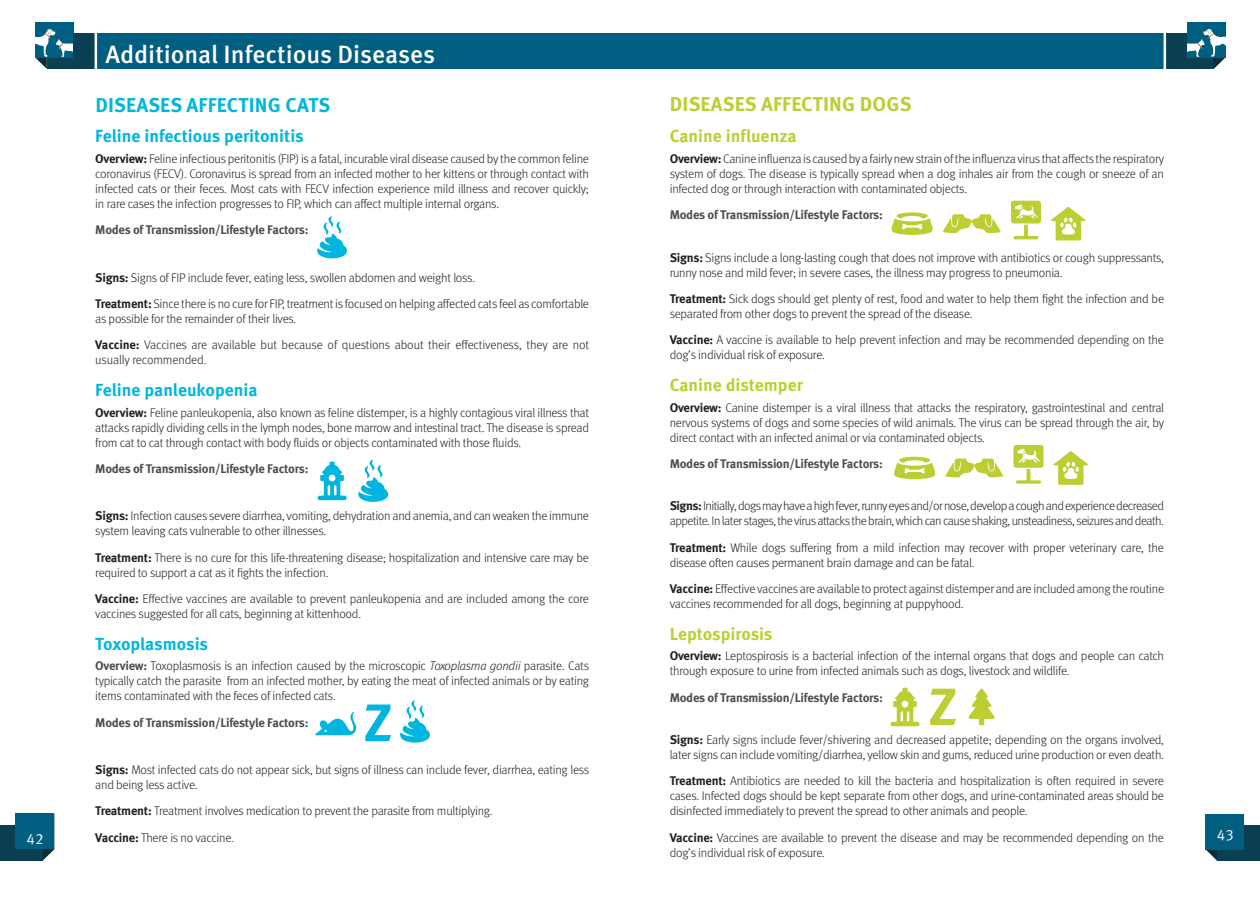
<style>
.page{position:relative;width:1260px;height:900px;background:#fff}
.page>*{position:absolute;margin:0;border:0;box-sizing:border-box;transform-origin:0 0}
.t1{font:500 25px "Meta OT";color:#fff}
.Real_Subhead{font:700 20px "Meta OT";letter-spacing:.01em;color:#bcce32}
.Real_Subhead-2{font:700 20px "Meta OT";letter-spacing:.01em;color:#00b6de}
.Real_Subhead-3{font:700 17.5px "Meta OT";color:#00b6de}
.Real_Subhead-4{font:700 17.5px "Meta OT";color:#bcce32}
.t2{font:15px "Meta OT Norm";color:#fff}
.Body_Copy{font:300 12.5px/15px "Meta OT";letter-spacing:-.02em;color:#231f20}
.Body_Copy-2{font:700 12.5px "Meta OT";letter-spacing:-.02em;color:#4b4c4d}
.Body_Copy-3{font:300 12.5px/15px "Meta OT";letter-spacing:-.04em;color:#231f20}
.s1{font-weight:700}
.s2{font-weight:700;color:#4b4c4d}
.s3{font-style:italic}
</style>
<div class="page">
<div style="left:0;top:825px;width:43px;height:36px;background:#0b3f53"></div>
<svg style="left:43px;top:849px;width:11px;height:12px"></svg>
<div style="left:16px;top:813px;width:38px;height:36px;background:#005e80"></div>
<div style="left:60px;top:33px;width:571px;height:36px;background:#005e80"></div>
<div style="left:47px;top:34px;width:48px;height:35px;background:#0b3f53"></div>
<hr style="left:95px;top:12px;width:2px;height:81px;background:#fff">
<div style="left:73px;top:33px;width:11px;height:35px;background:#0b3f53"></div>
<div style="left:630px;top:33px;width:571px;height:36px;background:#005e80"></div>
<div style="left:1166px;top:34px;width:48px;height:35px;background:#0b3f53"></div>
<hr style="left:1164px;top:12px;width:2px;height:81px;background:#fff">
<div style="left:1176px;top:33px;width:11px;height:35px;background:#0b3f53"></div>
<div style="left:1217px;top:825px;width:43px;height:36px;background:#0b3f53"></div>
<svg style="left:1205px;top:849px;width:12px;height:12px"></svg>
<div style="left:1205px;top:814px;width:39px;height:35px;background:#005e80"></div>
<svg style="left:943px;top:214px;width:58px;height:19px"></svg>
<svg style="left:945px;top:459px;width:58px;height:19px"></svg>
<svg style="left:315px;top:712px;width:41px;height:23px"></svg>
<svg style="left:968px;top:689px;width:27px;height:36px"></svg>
<svg style="left:891px;top:212px;width:42px;height:23px"></svg>
<svg style="left:894px;top:457px;width:42px;height:22px"></svg>
<svg style="left:1051px;top:207px;width:35px;height:34px"></svg>
<svg style="left:1053px;top:451px;width:35px;height:34px"></svg>
<svg style="left:1011px;top:201px;width:30px;height:38px"></svg>
<svg style="left:1013px;top:445px;width:30px;height:39px"></svg>
<svg style="left:317px;top:461px;width:30px;height:39px"></svg>
<svg style="left:890px;top:688px;width:30px;height:38px"></svg>
<svg style="left:317px;top:216px;width:30px;height:42px"></svg>
<svg style="left:400px;top:700px;width:30px;height:43px"></svg>
<svg style="left:358px;top:460px;width:30px;height:42px"></svg>
<svg style="left:365px;top:704px;width:26px;height:38px"></svg>
<svg style="left:930px;top:688px;width:26px;height:37px"></svg>
<svg style="left:35px;top:22px;width:39px;height:47px"></svg>
<svg style="left:1187px;top:22px;width:39px;height:47px"></svg>
<p class="t1" style="left:105px;top:39px;width:331px">Additional Infectious Diseases</p>
<p class="Real_Subhead" style="left:670px;top:91px;width:243px">DISEASES AFFECTING DOGS</p>
<p class="Real_Subhead-4" style="left:670px;top:125px;width:128px">Canine influenza</p>
<p class="Body_Copy" style="left:670px;top:151px;width:496px;text-align:justify"><span class="s1">Overview:</span> Canine influenza is caused by a fairly new strain of the influenza virus that affects the respiratory system of dogs. The disease is typically spread when a dog inhales air from the cough or sneeze of an infected dog or through interaction with contaminated objects.</p>
<p class="Body_Copy-2" style="left:670px;top:207px;width:215px">Modes of Transmission/Lifestyle Factors:</p>
<p class="Body_Copy" style="left:670px;top:250px;width:496px"><span class="s1">Signs:</span> Signs include a long-lasting cough that does not improve with antibiotics or cough suppressants, runny nose and mild fever; in severe cases, the illness may progress to pneumonia.</p>
<p class="Body_Copy" style="left:670px;top:291px;width:496px"><span class="s1">Treatment:</span> Sick dogs should get plenty of rest, food and water to help them fight the infection and be separated from other dogs to prevent the spread of the disease.</p>
<p class="Body_Copy" style="left:670px;top:333px;width:496px"><span class="s1">Vaccine:</span> A vaccine is available to help prevent infection and may be recommended depending on the dog’s individual risk of exposure.</p>
<p class="Real_Subhead-4" style="left:670px;top:374px;width:135px">Canine distemper</p>
<p class="Body_Copy" style="left:670px;top:400px;width:496px;text-align:justify"><span class="s1">Overview:</span> Canine distemper is a viral illness that attacks the respiratory, gastrointestinal and central nervous systems of dogs and some species of wild animals. The virus can be spread through the air, by direct contact with an infected animal or via contaminated objects.</p>
<p class="Body_Copy-2" style="left:670px;top:456px;width:215px">Modes of Transmission/Lifestyle Factors:</p>
<p class="Body_Copy-3" style="left:670px;top:499px;width:496px"><span class="s1">Signs:</span> Initially, dogs may have a high fever, runny eyes and/or nose, develop a cough and experience decreased appetite. In later stages, the virus attacks the brain, which can cause shaking, unsteadiness, seizures and death.</p>
<p class="Body_Copy" style="left:670px;top:540px;width:496px"><span class="s1">Treatment:</span> While dogs suffering from a mild infection may recover with proper veterinary care, the disease often causes permanent brain damage and can be fatal.</p>
<p class="Body_Copy" style="left:670px;top:581px;width:496px"><span class="s1">Vaccine:</span> Effective vaccines are available to protect against distemper and are included among the routine vaccines recommended for all dogs, beginning at puppyhood.</p>
<p class="Real_Subhead-4" style="left:670px;top:623px;width:104px">Leptospirosis</p>
<p class="Body_Copy" style="left:670px;top:649px;width:496px"><span class="s1">Overview:</span> Leptospirosis is a bacterial infection of the internal organs that dogs and people can catch through exposure to urine from infected animals such as dogs, livestock and wildlife.</p>
<p class="Body_Copy-2" style="left:670px;top:689px;width:215px">Modes of Transmission/Lifestyle Factors:</p>
<p class="Body_Copy" style="left:670px;top:733px;width:496px"><span class="s1">Signs:</span> Early signs include fever/shivering and decreased appetite; depending on the organs involved, later signs can include vomiting/diarrhea, yellow skin and gums, reduced urine production or even death.</p>
<p class="Body_Copy" style="left:670px;top:774px;width:496px;text-align:justify"><span class="s1">Treatment:</span> Antibiotics are needed to kill the bacteria and hospitalization is often required in severe cases. Infected dogs should be kept separate from other dogs, and urine-contaminated areas should be disinfected immediately to prevent the spread to other animals and people.</p>
<p class="Body_Copy" style="left:670px;top:830px;width:496px"><span class="s1">Vaccine:</span> Vaccines are available to prevent the disease and may be recommended depending on the dog’s individual risk of exposure.</p>
<p class="Real_Subhead-2" style="left:95px;top:92px;width:237px">DISEASES AFFECTING CATS</p>
<p class="Real_Subhead-3" style="left:95px;top:125px;width:210px">Feline infectious peritonitis</p>
<p class="Body_Copy" style="left:95px;top:151px;width:495px;text-align:justify"><span class="s1">Overview:</span> Feline infectious peritonitis (FIP) is a fatal, incurable viral disease caused by the common feline coronavirus (FECV). Coronavirus is spread from an infected mother to her kittens or through contact with infected cats or their feces. Most cats with FECV infection experience mild illness and recover quickly; in rare cases the infection progresses to FIP, which can affect multiple internal organs.</p>
<p class="Body_Copy-2" style="left:95px;top:222px;width:215px">Modes of Transmission/Lifestyle Factors:</p>
<p class="Body_Copy" style="left:95px;top:270px;width:381px"><span class="s1">Signs:</span> Signs of FIP include fever, eating less, swollen abdomen and weight loss.</p>
<p class="Body_Copy" style="left:95px;top:296px;width:495px"><span class="s1">Treatment:</span> Since there is no cure for FIP, treatment is focused on helping affected cats feel as comfortable as possible for the remainder of their lives.</p>
<p class="Body_Copy" style="left:95px;top:338px;width:495px"><span class="s1">Vaccine:</span> Vaccines are available but because of questions about their effectiveness, they are not usually recommended.</p>
<p class="Real_Subhead-3" style="left:95px;top:379px;width:164px">Feline panleukopenia</p>
<p class="Body_Copy" style="left:95px;top:405px;width:495px;text-align:justify"><span class="s1">Overview:</span> Feline panleukopenia, also known as feline distemper, is a highly contagious viral illness that attacks rapidly dividing cells in the lymph nodes, bone marrow and intestinal tract. The disease is spread from cat to cat through contact with body fluids or objects contaminated with those fluids.</p>
<p class="Body_Copy-2" style="left:95px;top:461px;width:215px">Modes of Transmission/Lifestyle Factors:</p>
<p class="Body_Copy" style="left:95px;top:509px;width:495px"><span class="s1">Signs:</span> Infection causes severe diarrhea, vomiting, dehydration and anemia, and can weaken the immune system leaving cats vulnerable to other illnesses.</p>
<p class="Body_Copy" style="left:95px;top:550px;width:495px"><span class="s1">Treatment:</span> There is no cure for this life-threatening disease; hospitalization and intensive care may be required to support a cat as it fights the infection.</p>
<p class="Body_Copy" style="left:95px;top:591px;width:495px"><span class="s1">Vaccine:</span> Effective vaccines are available to prevent panleukopenia and are included among the core vaccines suggested for all cats, beginning at kittenhood.</p>
<p class="Real_Subhead-3" style="left:95px;top:633px;width:114px">Toxoplasmosis</p>
<p class="Body_Copy" style="left:95px;top:659px;width:495px;text-align:justify"><span class="s2">Overview:</span> Toxoplasmosis is an infection caused by the microscopic <span class="s3">Toxoplasma gondii</span> parasite. Cats typically catch the parasite from an infected mother, by eating the meat of infected animals or by eating items contaminated with the feces of infected cats.</p>
<p class="Body_Copy-2" style="left:95px;top:714px;width:215px">Modes of Transmission/Lifestyle Factors:</p>
<p class="Body_Copy" style="left:95px;top:763px;width:495px"><span class="s1">Signs:</span> Most infected cats do not appear sick, but signs of illness can include fever, diarrhea, eating less and being less active.</p>
<p class="Body_Copy" style="left:95px;top:804px;width:399px"><span class="s1">Treatment:</span> Treatment involves medication to prevent the parasite from multiplying.</p>
<p class="t2" style="left:13px;top:826px;width:19px">42</p>
<p class="t2" style="left:27px;top:829px;width:19px">42</p>
<p class="Body_Copy" style="left:95px;top:830px;width:140px"><span class="s1">Vaccine:</span> There is no vaccine.</p>
<p class="t2" style="left:1217px;top:826px;width:19px">43</p>
</div>
